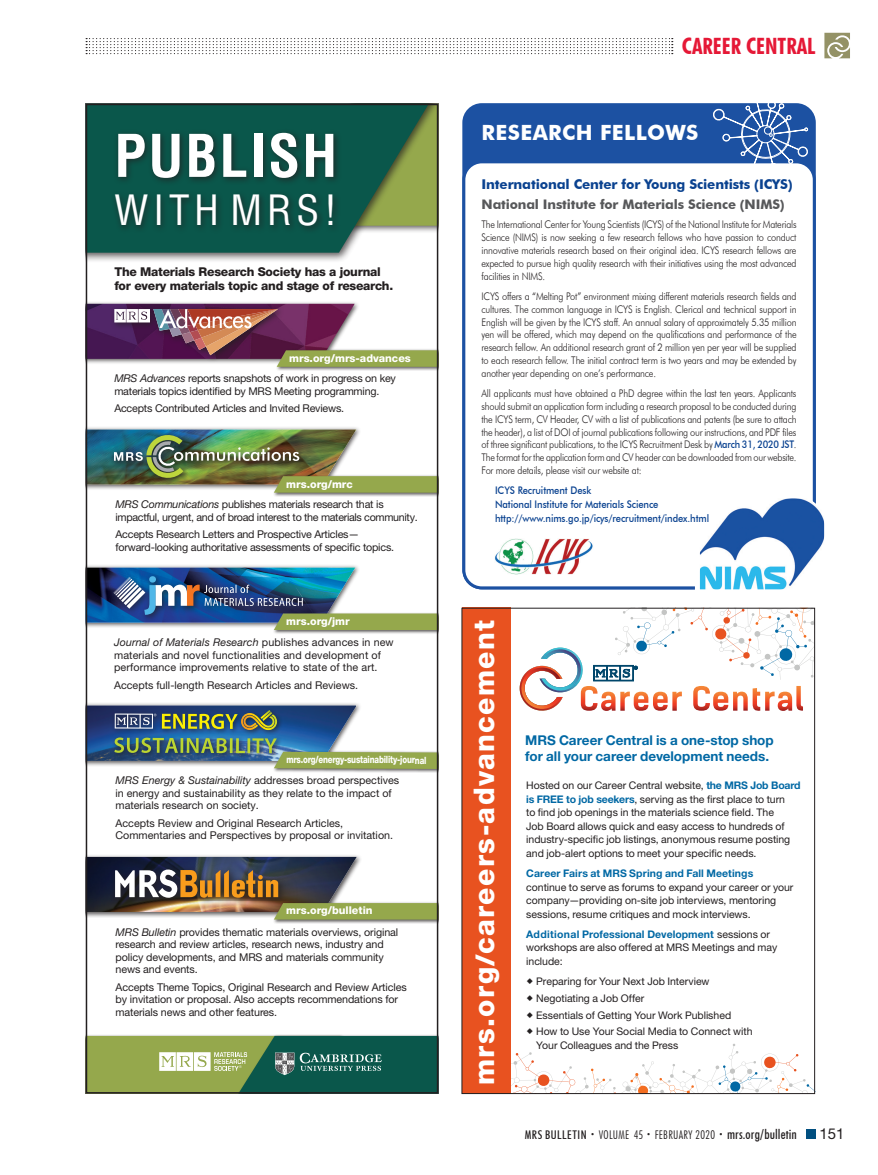
<style>
.page{position:relative;width:878px;height:1175px;background:#fff}
.page>*{position:absolute;margin:0;border:0;box-sizing:border-box;transform-origin:0 0}
.t1{font:700 condensed 57.3px "Helvetica LT Std";letter-spacing:.035em;color:#fff}
.t2{font:condensed 40.8px "Helvetica LT Std";letter-spacing:.115em;color:#fff}
.t3{font:800 28.5px "Helvetica Neue LT Std";letter-spacing:.05em;color:#fff}
.t4{font:700 condensed 22.5px "Futura BT";color:#e51836}
.Body_Text_9_5_x_12_F{font:700 21px "Futura BT";letter-spacing:.02em;color:#fff}
.t5{font:15px "Helvetica Neue LT Std";color:#231f20}
.t6{font:700 13.5px/16.5px "Helvetica Neue LT Std";color:#0168a4}
.Body_Text_9_5_x_12_F-2{font:700 13.5px "Futura BT";letter-spacing:-.01em;color:#0a4290}
.Body_Text_9_5_x_12_F-3{font:700 13.2px "Futura BT";letter-spacing:-.01em;color:#57585a}
.t7{font:800 12.15px/14.2px "Helvetica Neue LT Std";letter-spacing:-.02em;color:#231f20}
.t8{font:300 condensed 12px "Futura BT";letter-spacing:.025em;color:#231f20}
.t9{font:10.8px/12.5px "Helvetica Neue LT Std";letter-spacing:-.01em;color:#231f20}
.t10{font:10.8px/12.5px "Helvetica Neue LT Std";letter-spacing:.01em;color:#231f20}
.t11{font:10.8px/12.5px "Helvetica Neue LT Std";letter-spacing:-.03em;color:#231f20}
.t12{font:800 10.8px "Helvetica Neue LT Std";color:#fff}
.Body_Text_9_5_x_12_F-4{font:300 10.5px/12.9px "Futura BT";letter-spacing:-.02em;color:#231f20;text-align:justify;scale:.88 1}
.t13{font:10.5px/13.5px "Helvetica Neue LT Std";letter-spacing:-.005em;color:#231f20}
.Body_Text_9_5_x_12_F-5{font:500 10.5px "Futura BT";letter-spacing:-.01em;color:#0a4290;scale:.9 1}
.t14{font:800 10.05px "Helvetica Neue LT Std";letter-spacing:-.025em;color:#fff;scale:.78 1}
.s1{font-style:italic}
.s2{font-weight:500;color:#0a4290}
.s3{font-size:25.35px}
.s4{font-weight:700;color:#0168a4}
.s5{font-weight:500}
.s6{font-size:7.5px}
.s7{font-weight:500;font-size:13.5px}
</style>
<div class="page">
<div style="left:806px;top:1130px;width:9px;height:8px;background:#014f80"></div>
<svg style="left:86px;top:38px;width:586px;height:16px"></svg>
<svg style="left:824px;top:33px;width:26px;height:25px"></svg>
<div style="left:86px;top:104px;width:352px;height:159px;background:#231f20;opacity:.75"></div>
<svg style="left:89px;top:107px;width:340px;height:146px;background:#357058"></svg>
<div style="left:111px;top:128px;width:231px;height:106px;background:#231f20;opacity:.75"></div>
<div style="left:86px;top:301px;width:274px;height:64px;background:#231f20;opacity:.75"></div>
<img style="left:89px;top:304px;width:265px;height:55px">
<div style="left:110px;top:305px;width:175px;height:57px;background:#231f20;opacity:.75"></div>
<div style="left:275px;top:348px;width:163px;height:23px;background:#231f20;opacity:.75"></div>
<svg style="left:114px;top:309px;width:321px;height:58px"></svg>
<div style="left:86px;top:426px;width:276px;height:64px;background:#231f20;opacity:.75"></div>
<div style="left:272px;top:474px;width:166px;height:23px;background:#231f20;opacity:.75"></div>
<img style="left:89px;top:429px;width:346px;height:63px">
<div style="left:86px;top:564px;width:275px;height:64px;background:#231f20;opacity:.75"></div>
<div style="left:272px;top:611px;width:166px;height:23px;background:#231f20;opacity:.75"></div>
<img style="left:89px;top:567px;width:346px;height:63px">
<div style="left:86px;top:702px;width:276px;height:65px;background:#231f20;opacity:.75"></div>
<div style="left:272px;top:750px;width:166px;height:23px;background:#231f20;opacity:.75"></div>
<img style="left:89px;top:705px;width:346px;height:64px">
<div style="left:86px;top:853px;width:276px;height:64px;background:#231f20;opacity:.75"></div>
<div style="left:272px;top:901px;width:166px;height:23px;background:#231f20;opacity:.75"></div>
<img style="left:89px;top:857px;width:346px;height:62px">
<div style="left:464px;top:105px;width:350px;height:483px;background:#1c51a2;border-radius:18px"></div>
<div style="left:464px;top:162px;width:350px;height:426px;background:#fff;border-radius:18px"></div>
<div style="left:462px;top:160px;width:353px;height:429px;border:3px solid #1c51a2;border-radius:18px"></div>
<img style="left:495px;top:539px;width:98px;height:35px">
<svg style="left:695px;top:497px;width:121px;height:93px"></svg>
<img style="left:700px;top:498px;width:124px;height:91px">
<svg style="left:712px;top:103px;width:96px;height:66px"></svg>
<div style="left:461px;top:608px;width:49px;height:486px;background:#e85220"></div>
<svg style="left:510px;top:1043px;width:303px;height:49px"></svg>
<svg style="left:519px;top:610px;width:294px;height:101px"></svg>
<svg style="left:86px;top:1035px;width:352px;height:58px;background:#5b865a"></svg>
<p class="t1" style="left:114px;top:120px;width:224px">PUBLISH</p>
<p class="t2" style="left:114px;top:184px;width:224px">WITH MRS!</p>
<p class="t7" style="left:114px;top:264px;width:280px">The Materials Research Society has a journal for every materials topic and stage of research.</p>
<p class="t12" style="left:289px;top:351px;width:123px">mrs.org/mrs-advances</p>
<p class="t9" style="left:114px;top:372px;width:283px"><span class="s1">MRS Advances</span> reports snapshots of work in progress on key materials topics identified by MRS Meeting programming.</p>
<p class="t9" style="left:114px;top:402px;width:231px">Accepts Contributed Articles and Invited Reviews.</p>
<p class="t12" style="left:286px;top:477px;width:68px">mrs.org/mrc</p>
<p class="t11" style="left:115px;top:498px;width:304px"><span class="s1">MRS Communications</span> publishes materials research that is impactful, urgent, and of broad interest to the materials community.</p>
<p class="t9" style="left:115px;top:528px;width:280px">Accepts Research Letters and Prospective Articles— forward-looking authoritative assessments of specific topics.</p>
<p class="t12" style="left:286px;top:614px;width:65px">mrs.org/jmr</p>
<p class="t10" style="left:114px;top:636px;width:281px"><span class="s1">Journal of Materials Research</span> publishes advances in new materials and novel functionalities and development of performance improvements relative to state of the art.</p>
<p class="t9" style="left:114px;top:678px;width:246px">Accepts full-length Research Articles and Reviews.</p>
<p class="t14" style="left:286px;top:753px;width:181px">mrs.org/energy-sustainability-journal</p>
<p class="t9" style="left:115px;top:774px;width:285px"><span class="s1">MRS Energy &amp; Sustainability</span> addresses broad perspectives in energy and sustainability as they relate to the impact of materials research on society.</p>
<p class="t9" style="left:115px;top:816px;width:279px">Accepts Review and Original Research Articles,<br>Commentaries and Perspectives by proposal or invitation.</p>
<p class="t12" style="left:286px;top:904px;width:88px">mrs.org/bulletin</p>
<p class="t9" style="left:115px;top:925px;width:284px"><span class="s1">MRS Bulletin</span> provides thematic materials overviews, original research and review articles, research news, industry and policy developments, and MRS and materials community news and events.</p>
<p class="t9" style="left:115px;top:980px;width:293px">Accepts Theme Topics, Original Research and Review Articles by invitation or proposal. Also accepts recommendations for materials news and other features.</p>
<h3 class="t4" style="left:681px;top:32px;width:135px">CAREER CENTRAL</h3>
<p class="Body_Text_9_5_x_12_F" style="left:481px;top:120px;width:218px">RESEARCH FELLOWS</p>
<p class="Body_Text_9_5_x_12_F-2" style="left:481px;top:176px;width:312px">International Center for Young Scientists (ICYS)</p>
<p class="Body_Text_9_5_x_12_F-3" style="left:481px;top:196px;width:305px">National Institute for Materials Science (NIMS)</p>
<p class="Body_Text_9_5_x_12_F-4" style="left:481px;top:218px;width:359px">The International Center for Young Scientists (ICYS) of the National Institute for Materials Science (NIMS) is now seeking a few research fellows who have passion to conduct innovative materials research based on their original idea. ICYS research fellows are expected to pursue high quality research with their initiatives using the most advanced facilities in NIMS.</p>
<p class="Body_Text_9_5_x_12_F-4" style="left:481px;top:289px;width:359px">ICYS offers a “Melting Pot” environment mixing different materials research fields and cultures. The common language in ICYS is English. Clerical and technical support in English will be given by the ICYS staff. An annual salary of approximately 5.35 million yen will be offered, which may depend on the qualifications and performance of the research fellow. An additional research grant of 2 million yen per year will be supplied to each research fellow. The initial contract term is two years and may be extended by another year depending on one’s performance.</p>
<p class="Body_Text_9_5_x_12_F-4" style="left:481px;top:386px;width:359px">All applicants must have obtained a PhD degree within the last ten years. Applicants should submit an application form including a research proposal to be conducted during the ICYS term, CV Header, CV with a list of publications and patents (be sure to attach the header), a list of DOI of journal publications following our instructions, and PDF files of three significant publications, to the ICYS Recruitment Desk by <span class="s2">March 31, 2020 JST</span>.<br>The format for the application form and CV header can be downloaded from our website.<br>For more details, please visit our website at:</p>
<p class="Body_Text_9_5_x_12_F-5" style="left:495px;top:484px;width:108px">ICYS Recruitment Desk</p>
<p class="Body_Text_9_5_x_12_F-5" style="left:495px;top:498px;width:183px">National Institute for Materials Science</p>
<p class="Body_Text_9_5_x_12_F-5" style="left:495px;top:511px;width:239px">http://www.nims.go.jp/icys/recruitment/index.html</p>
<p class="t3" style="left:467px;top:1084px;width:466px;rotate:-90deg">mrs.org<span class="s3">/</span>careers-advancement</p>
<p class="t6" style="left:525px;top:731px;width:250px">MRS Career Central is a one-stop shop for all your career development needs.</p>
<p class="t13" style="left:526px;top:778px;width:276px">Hosted on our Career Central website, <span class="s4">the MRS Job Board is FREE to job seekers</span>, serving as the first place to turn<br>to find job openings in the materials science field. The<br>Job Board allows quick and easy access to hundreds of industry-specific job listings, anonymous resume posting and job-alert options to meet your specific needs.</p>
<p class="t13" style="left:526px;top:866px;width:269px"><span class="s4">Career Fairs at MRS Spring and Fall Meetings </span>continue to serve as forums to expand your career or your company—providing on-site job interviews, mentoring sessions, resume critiques and mock interviews.</p>
<p class="t13" style="left:526px;top:927px;width:252px"><span class="s4">Additional Professional Development</span> sessions or workshops are also offered at MRS Meetings and may include:</p>
<p class="t13" style="left:536px;top:974px;width:175px">Preparing for Your Next Job Interview</p>
<p class="t13" style="left:536px;top:991px;width:110px">Negotiating a Job Offer</p>
<p class="t13" style="left:536px;top:1007px;width:196px">Essentials of Getting Your Work Published</p>
<p class="t13" style="left:536px;top:1024px;width:218px">How to Use Your Social Media to Connect with<br>Your Colleagues and the Press</p>
<p class="t8" style="left:524px;top:1127px;width:274px"><span class="s5">MRS BULLETIN</span> <span class="s6">•</span> VOLUME 45 <span class="s6">•</span> FEBRUARY 2020 <span class="s6">•</span> <span class="s7">mrs.org/bulletin</span></p>
<h3 class="t5" style="left:819px;top:1124px;width:27px">151</h3>
</div>
